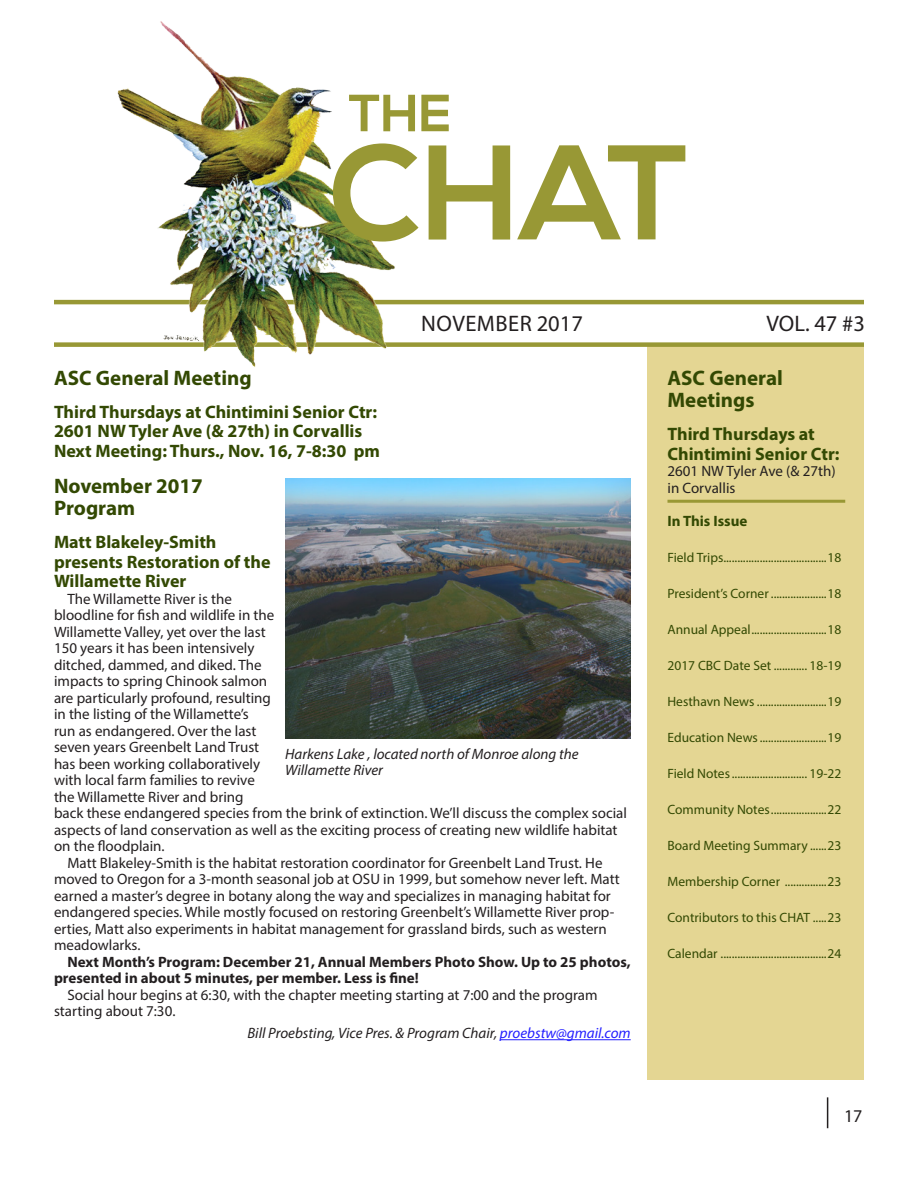
<style>
.page{position:relative;width:918px;height:1188px;background:#fff}
.page>*{position:absolute;margin:0;border:0;box-sizing:border-box;transform-origin:0 0}
.t1{font:22.5px "Myriad Pro";letter-spacing:.02em;color:#231f20}
.t2{font:700 21px/22.5px "Myriad Pro";color:#334903}
.subhead{font:700 18px/19.5px "Myriad Pro";color:#334903}
.t3{font:18px "Myriad Pro";color:#231f20}
.Body_Copy{font:15px/16.5px "Myriad Pro";color:#231f20}
.story_lead{font:700 15px/16.5px "Myriad Pro";color:#231f20}
.byline{font:italic 15px/16.5px "Myriad Pro";color:#231f20}
.body_copy_no_indent{font:15px/16.5px "Myriad Pro";color:#231f20}
.rule_between_stories{font:700 15px "Myriad Pro";color:#334903}
.in_this_issue_list{font:13.5px "Myriad Pro";color:#334903}
.s1{color:#231fff}
</style>
<div class="page">
<div style="left:647px;top:343px;width:217px;height:737px;background:#e4d693"></div>
<hr style="left:54px;top:300px;width:810px;height:4px;background:#989835">
<div style="left:54px;top:342px;width:810px;height:5px;background:#989835"></div>
<img style="left:113px;top:21px;width:286px;height:346px">
<svg style="left:333px;top:143px;width:352px;height:99px"></svg>
<svg style="left:349px;top:95px;width:100px;height:36px"></svg>
<hr style="left:827px;top:1097px;width:1px;height:31px;background:#231f20">
<hr style="left:668px;top:500px;width:177px;height:3px;background:#989835">
<hr style="left:500px;top:1039px;width:131px;height:1px;background:#231fff">
<img style="left:285px;top:478px;width:346px;height:261px">
<p class="t1" style="left:421px;top:310px;width:163px">NOVEMBER 2017</p>
<p class="t1" style="left:766px;top:310px;width:100px">VOL. 47 #3</p>
<p class="t2" style="left:54px;top:366px;width:199px">ASC General Meeting</p>
<p class="subhead" style="left:54px;top:402px;width:327px">Third Thursdays at Chintimini Senior Ctr:<br>2601 NW Tyler Ave (&amp; 27th) in Corvallis<br>Next Meeting: Thurs., Nov. 16, 7-8:30 pm</p>
<p class="t2" style="left:54px;top:474px;width:150px">November 2017<br>Program</p>
<p class="subhead" style="left:54px;top:532px;width:218px">Matt Blakeley-Smith presents Restoration of the<br>Willamette River</p>
<p class="Body_Copy" style="left:54px;top:590px;width:575px;text-indent:14px">The Willamette River is the<br>bloodline for fish and wildlife in the<br>Willamette Valley, yet over the last<br>150 years it has been intensively<br>ditched, dammed, and diked. The<br>impacts to spring Chinook salmon<br>are particularly profound, resulting<br>in the listing of the Willamette’s<br>run as endangered. Over the last<br>seven years Greenbelt Land Trust<br>has been working collaboratively<br>with local farm families to revive<br>the Willamette River and bring<br>back these endangered species from the brink of extinction. We’ll discuss the complex social aspects of land conservation as well as the exciting process of creating new wildlife habitat on the floodplain.</p>
<p class="Body_Copy" style="left:54px;top:854px;width:567px;text-indent:14px">Matt Blakeley-Smith is the habitat restoration coordinator for Greenbelt Land Trust. He moved to Oregon for a 3-month seasonal job at OSU in 1999, but somehow never left. Matt earned a master’s degree in botany along the way and specializes in managing habitat for endangered species. While mostly focused on restoring Greenbelt’s Willamette River prop&shy;erties, Matt also experiments in habitat management for grassland birds, such as western meadowlarks.</p>
<p class="story_lead" style="left:54px;top:953px;width:578px;text-indent:14px">Next Month’s Program: December 21, Annual Members Photo Show. Up to 25 photos, presented in about 5 minutes, per member. Less is fine!</p>
<p class="Body_Copy" style="left:54px;top:986px;width:545px;text-indent:14px">Social hour begins at 6:30, with the chapter meeting starting at 7:00 and the program starting about 7:30.</p>
<p class="byline" style="left:247px;top:1025px;width:385px">Bill Proebsting, Vice Pres. &amp; Program Chair, <span class="s1">proebstw@gmail.com</span></p>
<p class="byline" style="left:285px;top:745px;width:295px">Harkens Lake , located north of Monroe along the<br>Willamette River</p>
<p class="t2" style="left:668px;top:366px;width:117px">ASC General<br>Meetings</p>
<p class="subhead" style="left:668px;top:424px;width:174px">Third Thursdays at<br>Chintimini Senior Ctr:</p>
<p class="body_copy_no_indent" style="left:668px;top:463px;width:170px">2601 NW Tyler Ave (&amp; 27th) in Corvallis</p>
<p class="rule_between_stories" style="left:668px;top:511px;width:81px">In This Issue</p>
<p class="in_this_issue_list" style="left:668px;top:549px;width:176px">Field Trips.....................................18</p>
<p class="in_this_issue_list" style="left:668px;top:585px;width:176px">President’s Corner....................18</p>
<p class="in_this_issue_list" style="left:668px;top:621px;width:176px">Annual Appeal...........................18</p>
<p class="in_this_issue_list" style="left:668px;top:657px;width:176px">2017 CBC Date Set ............ 18-19</p>
<p class="in_this_issue_list" style="left:668px;top:693px;width:176px">Hesthavn News .........................19</p>
<p class="in_this_issue_list" style="left:668px;top:729px;width:176px">Education News........................19</p>
<p class="in_this_issue_list" style="left:668px;top:765px;width:176px">Field Notes........................... 19-22</p>
<p class="in_this_issue_list" style="left:667px;top:801px;width:176px">Community Notes....................22</p>
<p class="in_this_issue_list" style="left:668px;top:837px;width:176px">Board Meeting Summary ......23</p>
<p class="in_this_issue_list" style="left:668px;top:873px;width:176px">Membership Corner ...............23</p>
<p class="in_this_issue_list" style="left:668px;top:909px;width:176px">Contributors to this CHAT .....23</p>
<p class="in_this_issue_list" style="left:668px;top:945px;width:176px">Calendar ......................................24</p>
<p class="t3" style="left:844px;top:1105px;width:20px">17</p>
</div>
